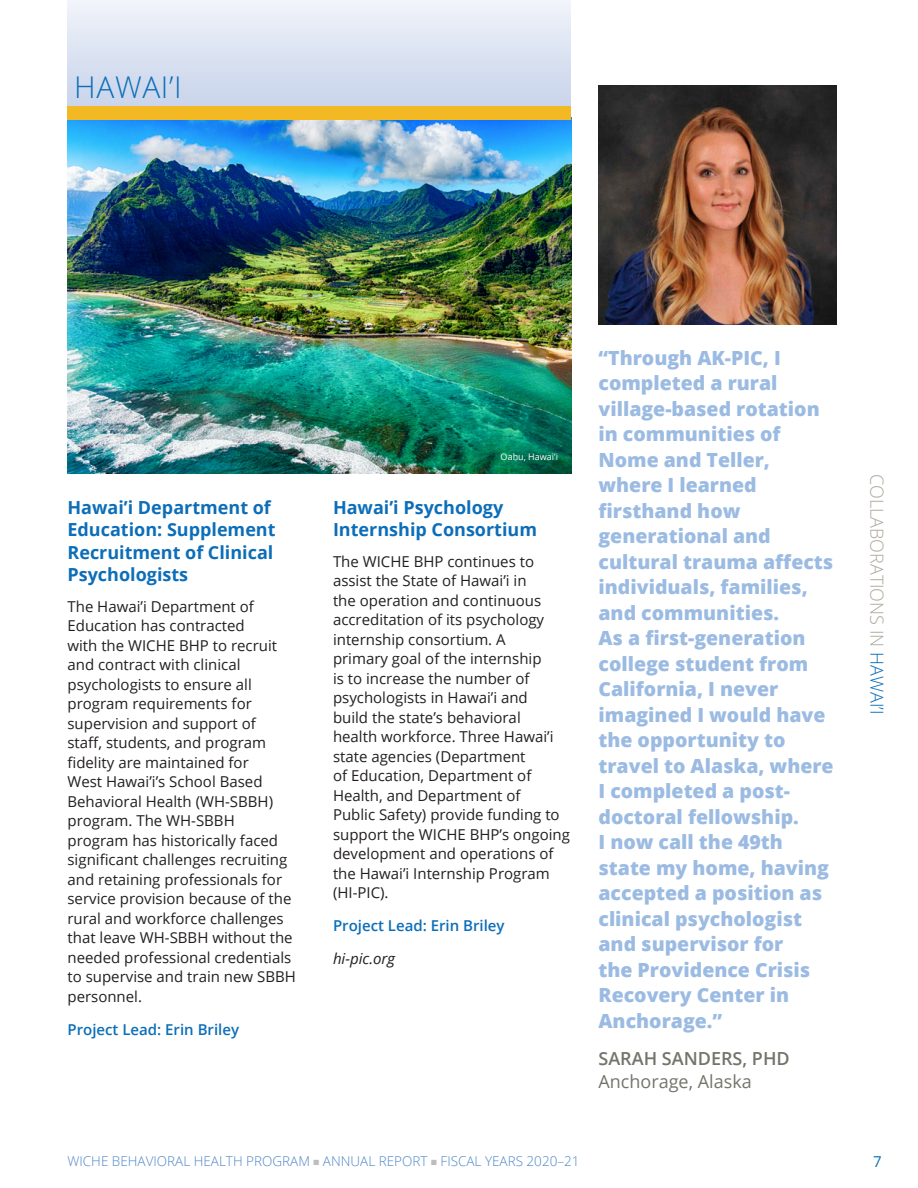
<style>
.page{position:relative;width:918px;height:1188px;background:#fff}
.page>*{position:absolute;margin:0;border:0;box-sizing:border-box;transform-origin:0 0}
.t1{font:300 30px "Open Sans";letter-spacing:.02em;color:#0c6eb8}
.t2{font:800 19.5px/25.5px "Open Sans";color:#9bbbe2}
.State_project_head{font:700 18px/22.5px "Open Sans";color:#0c6eb8}
.t3{font:300 18px "Open Sans";color:#aea89c}
.t4{font:600 18px "Open Sans";color:#74746b}
.t5{font:18px "Open Sans";color:#74746b}
.States_Project_text{font:15px/19.5px "Open Sans";color:#231f20}
.END_Lead_Project{font:600 15px "Open Sans";color:#0c6eb8}
.State_Ital_Web{font:italic 15px "Open Sans";color:#231f20}
.t6{font:15px "Open Sans";color:#0c6eb8}
.t7{font:300 13.5px "Open Sans";color:#4f86c6}
.t8{font:9px "Open Sans";color:#fff}
.s1{color:#0c6eb8}
.s2{color:#bcbdc0}
</style>
<div class="page">
<img style="left:68px;top:119px;width:504px;height:354px">
<div style="left:68px;top:0;width:504px;height:106px;background:linear-gradient(to bottom,#f1f3f9,#c9d4eb)"></div>
<div style="left:68px;top:106px;width:504px;height:13px;background:#f2b925"></div>
<img style="left:599px;top:86px;width:238px;height:239px">
<p class="t1" style="left:74px;top:67px;width:109px">HAWAI’I</p>
<p class="State_project_head" style="left:68px;top:496px;width:210px">Hawai’i Department of<br>Education: Supplement<br>Recruitment of Clinical<br>Psychologists</p>
<p class="States_Project_text" style="left:68px;top:596px;width:230px">The Hawai’i Department of<br>Education has contracted<br>with the WICHE BHP to recruit and contract with clinical psychologists to ensure all program requirements for supervision and support of<br>staff, students, and program fidelity are maintained for<br>West Hawai’i’s School Based<br>Behavioral Health (WH-SBBH) program. The WH-SBBH program has historically faced significant challenges recruiting and retaining professionals for service provision because of the rural and workforce challenges that leave WH-SBBH without the needed professional credentials to supervise and train new SBBH personnel.</p>
<p class="END_Lead_Project" style="left:68px;top:1019px;width:173px">Project Lead: Erin Briley</p>
<p class="t8" style="left:501px;top:451px;width:59px">Oahu, Hawai’i</p>
<p class="State_project_head" style="left:333px;top:496px;width:206px">Hawai’i Psychology<br>Internship Consortium</p>
<p class="States_Project_text" style="left:333px;top:551px;width:239px">The WICHE BHP continues to assist the State of Hawai’i in<br>the operation and continuous accreditation of its psychology internship consortium. A<br>primary goal of the internship<br>is to increase the number of psychologists in Hawai’i and<br>build the state’s behavioral<br>health workforce. Three Hawai’i state agencies (Department<br>of Education, Department of<br>Health, and Department of<br>Public Safety) provide funding to support the WICHE BHP’s ongoing development and operations of the Hawai’i Internship Program (HI-PIC).</p>
<p class="END_Lead_Project" style="left:333px;top:915px;width:173px">Project Lead: Erin Briley</p>
<p class="State_Ital_Web" style="left:333px;top:948px;width:64px">hi-pic.org</p>
<p class="t2" style="left:598px;top:344px;width:237px">“Through AK-PIC, I completed a rural village-based rotation in communities of<br>Nome and Teller, where I learned firsthand how generational and cultural trauma affects individuals, families, and communities.<br>As a first-generation college student from<br>California, I never imagined I would have the opportunity to travel to Alaska, where<br>I completed a post&shy;doctoral fellowship.<br>I now call the 49th state my home, having accepted a position as clinical psychologist and supervisor for<br>the Providence Crisis<br>Recovery Center in<br>Anchorage.”</p>
<p class="t4" style="left:598px;top:1046px;width:193px">SARAH SANDERS, PHD</p>
<p class="t5" style="left:598px;top:1069px;width:155px">Anchorage, Alaska</p>
<p class="t3" style="left:889px;top:474px;width:242px;rotate:90deg">COLLABORATIONS IN <span class="s1">HAWAI’I</span></p>
<p class="t7" style="left:68px;top:1152px;width:514px">WICHE BEHAVIORAL HEALTH PROGRAM <span class="s2">■</span> ANNUAL REPORT <span class="s2">■</span> FISCAL YEARS 2020–21</p>
<p class="t6" style="left:873px;top:1151px;width:10px">7</p>
</div>
